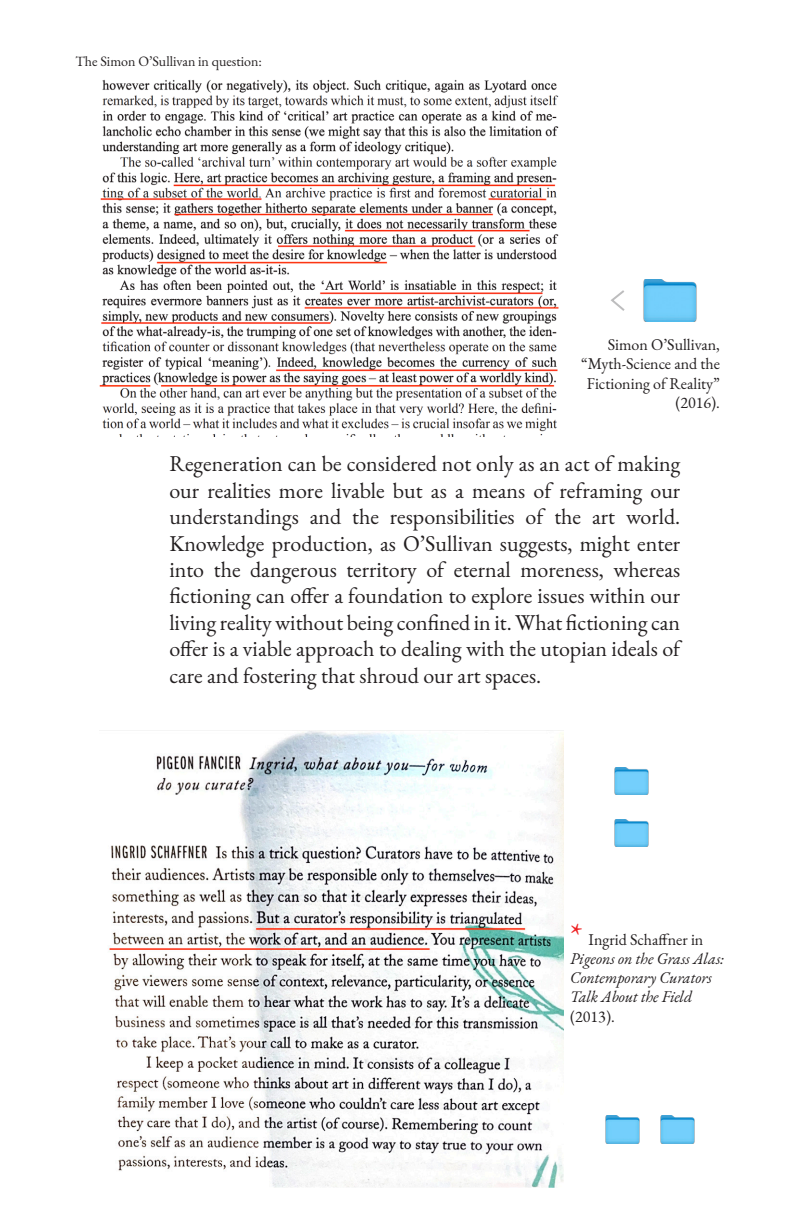
<style>
.page{position:relative;width:792px;height:1224px;background:#fff}
.page>*{position:absolute;margin:0;border:0;box-sizing:border-box;transform-origin:0 0}
.t1{font:22px/26.4px "EB Garamond";color:#231f20;text-align:justify}
.t2{font:italic 16px/19.2px "EB Garamond";color:#231f20}
.t3{font:16px/19.2px "EB Garamond";color:#231f20;text-align:right}
.t4{font:14px "EB Garamond";color:#231f20}
.s1{font-family:"Minion Pro";font-style:normal;font-size:32px;color:#ee2123}
.s2{font-style:normal}
</style>
<div class="page">
<img style="left:99px;top:79px;width:460px;height:357px">
<img style="left:643px;top:279px;width:54px;height:43px">
<svg style="left:611px;top:290px;width:14px;height:21px"></svg>
<img style="left:108px;top:730px;width:455px;height:458px">
<img style="left:605px;top:1116px;width:35px;height:27px">
<img style="left:660px;top:1116px;width:35px;height:27px">
<img style="left:614px;top:767px;width:35px;height:28px">
<img style="left:614px;top:820px;width:35px;height:27px">
<p class="t4" style="left:76px;top:52px;width:188px">The Simon O’Sullivan in question:</p>
<p class="t3" style="left:581px;top:335px;width:140px">Simon O’Sullivan, “Myth-Science and the<br>Fictioning of Reality” (2016).</p>
<p class="t1" style="left:169px;top:451px;width:512px">Regeneration can be considered not only as an act of making our realities more livable but as a means of reframing our understandings and the responsibilities of the art world.<br>Knowledge production, as O’Sullivan suggests, might enter into the dangerous territory of eternal moreness, whereas fictioning can offer a foundation to explore issues within our living reality without being confined in it. What fictioning can offer is a viable approach to dealing with the utopian ideals of care and fostering that shroud our art spaces.</p>
<p class="t2" style="left:570px;top:930px;width:155px"><span class="s1">*</span> <span class="s2">Ingrid Schaffner in<br></span>Pigeons on the Grass Alas:<br>Contemporary Curators<br>Talk About the Field <span class="s2">(2013).</span></p>
</div>
